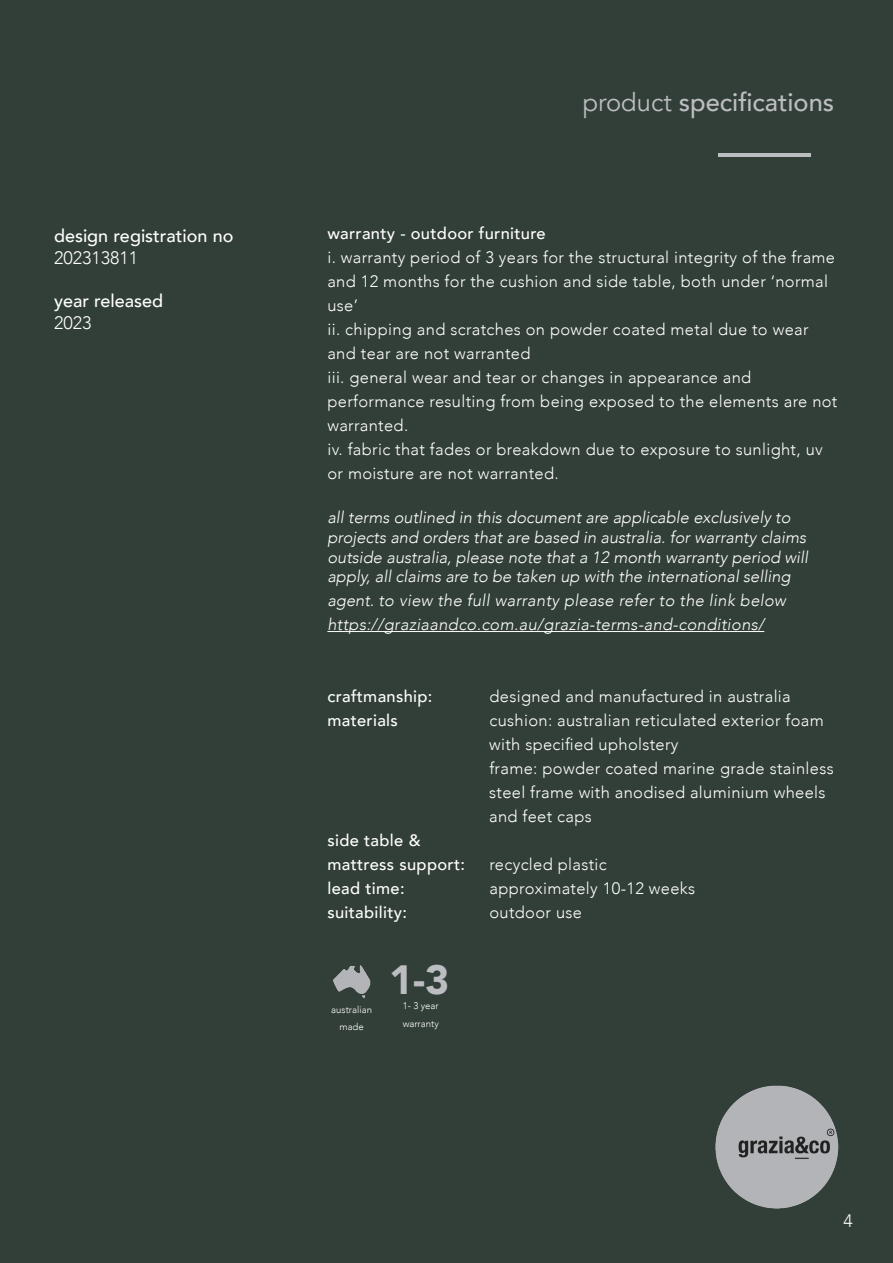
<style>
.page{position:relative;width:893px;height:1263px;background:#323f38}
.page>*{position:absolute;margin:0;border:0;box-sizing:border-box;transform-origin:0 0}
.t1{font:900 40.8px "Avenir";color:#bcbdc0}
.t2{font:500 25.5px "Avenir";color:#bcbdc0}
.t3{font:500 18px/21.6px "Avenir";color:#fff}
.t4{font:300 18px "Avenir";color:#fafafa}
.t5{font:300 16.5px/24px "Avenir";letter-spacing:.02em;color:#fff}
.t6{font:italic 300 16.5px/19.8px "Avenir";color:#fff}
.t7{font:italic 300 16.5px "Avenir";letter-spacing:.02em;color:#fff}
.t8{font:500 16.5px "Avenir";letter-spacing:.02em;color:#fff}
.t9{font:300 9.6px/17.2px "Avenir";color:#fff}
.s1{font-weight:300}
.s2{font-weight:400}
</style>
<div class="page">
<hr style="left:719px;top:153px;width:92px;height:3px;background:#bcbdc0">
<hr style="left:327px;top:631px;width:437px;height:1px;background:#fff">
<img style="left:716px;top:1086px;width:123px;height:123px">
<img style="left:331px;top:961px;width:42px;height:42px">
<p class="t3" style="left:54px;top:224px;width:181px">design registration no<br><span class="s1">202313811</span></p>
<p class="t3" style="left:54px;top:289px;width:111px">year released<br><span class="s1">2023</span></p>
<p class="t2" style="left:583px;top:80px;width:253px"><span class="s2">product</span> specifications</p>
<p class="t8" style="left:327px;top:219px;width:220px">warranty - outdoor furniture</p>
<p class="t5" style="left:327px;top:245px;width:509px">i. warranty period of 3 years for the structural integrity of the frame and 12 months for the cushion and side table, both under ‘normal use’</p>
<p class="t5" style="left:327px;top:317px;width:483px">ii. chipping and scratches on powder coated metal due to wear and tear are not warranted</p>
<p class="t5" style="left:327px;top:365px;width:511px">iii. general wear and tear or changes in appearance and performance resulting from being exposed to the elements are not warranted.</p>
<p class="t5" style="left:327px;top:437px;width:497px">iv. fabric that fades or breakdown due to exposure to sunlight, uv or moisture are not warranted.</p>
<p class="t6" style="left:327px;top:507px;width:482px">all terms outlined in this document are applicable exclusively to projects and orders that are based in australia. for warranty claims outside australia, please note that a 12 month warranty period will apply, all claims are to be taken up with the international selling</p>
<p class="t7" style="left:327px;top:591px;width:460px">agent. to view the full warranty please refer to the link below</p>
<p class="t7" style="left:327px;top:615px;width:438px">https://graziaandco.com.au/grazia-terms-and-conditions/</p>
<p class="t8" style="left:327px;top:682px;width:107px">craftmanship:</p>
<p class="t5" style="left:489px;top:685px;width:303px">designed and manufactured in australia</p>
<p class="t8" style="left:327px;top:706px;width:72px">materials</p>
<p class="t5" style="left:489px;top:709px;width:336px">cushion: australian reticulated exterior foam</p>
<p class="t5" style="left:489px;top:733px;width:191px">with specified upholstery</p>
<p class="t5" style="left:489px;top:757px;width:346px">frame: powder coated marine grade stainless</p>
<p class="t5" style="left:489px;top:781px;width:338px">steel frame with anodised aluminium wheels</p>
<p class="t5" style="left:489px;top:805px;width:104px">and feet caps</p>
<p class="t8" style="left:327px;top:826px;width:95px">side table &amp;</p>
<p class="t8" style="left:327px;top:850px;width:139px">mattress support:</p>
<p class="t5" style="left:489px;top:853px;width:119px">recycled plastic</p>
<p class="t8" style="left:327px;top:874px;width:79px">lead time:</p>
<p class="t5" style="left:489px;top:877px;width:207px">approximately 10-12 weeks</p>
<p class="t8" style="left:327px;top:898px;width:81px">suitability:</p>
<p class="t5" style="left:489px;top:901px;width:94px">outdoor use</p>
<p class="t9" style="left:331px;top:1000px;width:42px">australian</p>
<p class="t9" style="left:339px;top:1018px;width:26px">made</p>
<p class="t1" style="left:389px;top:944px;width:62px">1-3</p>
<p class="t9" style="left:403px;top:997px;width:38px">1- 3 year warranty</p>
<p class="t4" style="left:843px;top:1210px;width:11px">4</p>
</div>
